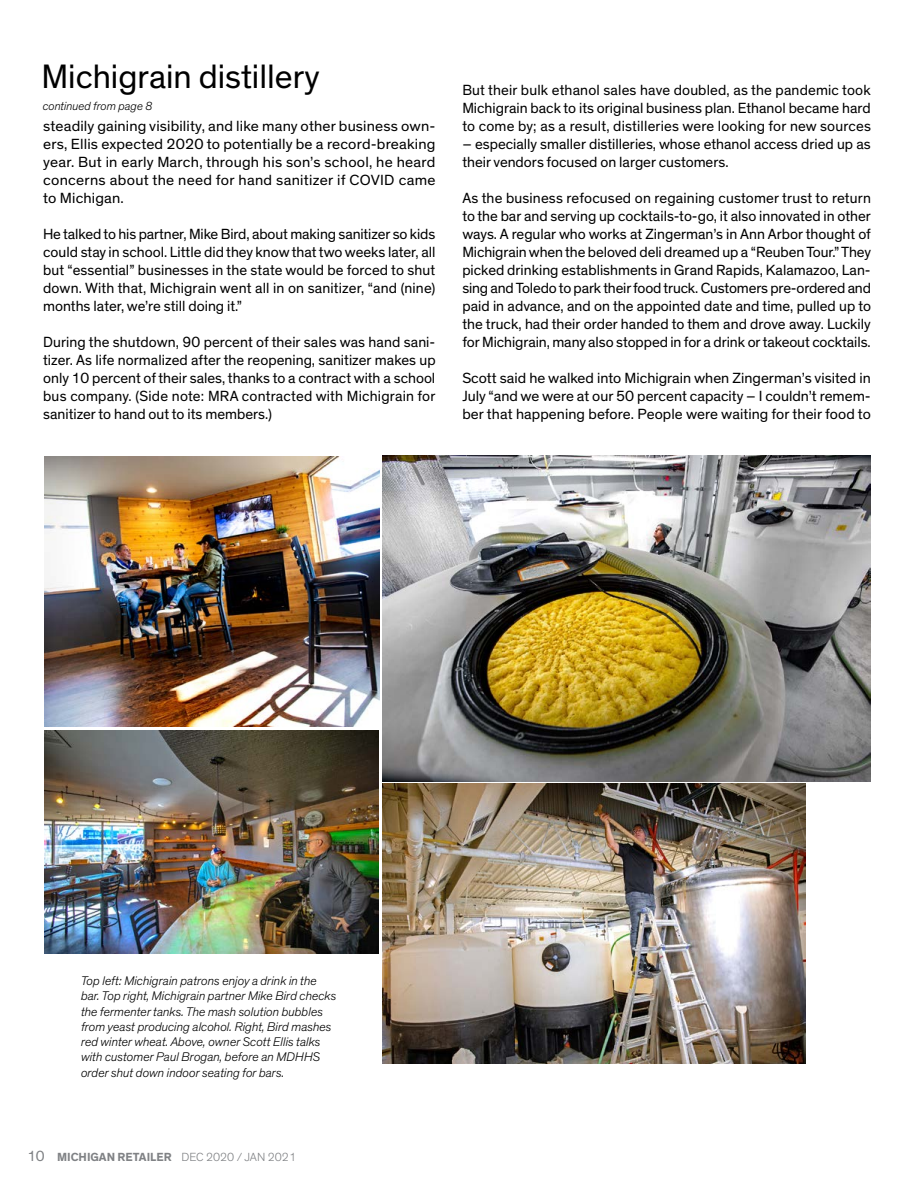
<style>
.page{position:relative;width:918px;height:1188px;background:#fff}
.page>*{position:absolute;margin:0;border:0;box-sizing:border-box;transform-origin:0 0}
.t1{font:34.5px "Theinhardt";color:#000}
.t2{font:15px/18px "Theinhardt";color:#000;text-align:justify}
.t3{font:15px/18px "Theinhardt";color:#000;text-align:justify;scale:1.04 1}
.t4{font:italic 300 12.75px/15.3px "Theinhardt";color:#000}
.t5{font:700 12px "Theinhardt";color:#808285}
.t6{font:italic 300 12px "Theinhardt";color:#000}
.s1{font-weight:400;font-size:15px}
.s2{font-weight:300}
</style>
<div class="page">
<img style="left:382px;top:456px;width:489px;height:325px">
<img style="left:44px;top:730px;width:335px;height:223px">
<img style="left:382px;top:784px;width:424px;height:280px">
<img style="left:44px;top:456px;width:335px;height:271px">
<h1 class="t1" style="left:42px;top:56px;width:280px">Michigrain distillery</h1>
<p class="t6" style="left:43px;top:99px;width:111px">continued from page 8</p>
<p class="t3" style="left:43px;top:117px;width:379px">steadily gaining visibility, and like many other business own&shy;ers, Ellis expected 2020 to potentially be a record-breaking year. But in early March, through his son’s school, he heard concerns about the need for hand sanitizer if COVID came to Michigan.</p>
<p class="t2" style="left:43px;top:225px;width:394px">He talked to his partner, Mike Bird, about making sanitizer so kids could stay in school. Little did they know that two weeks later, all but “essential” businesses in the state would be forced to shut down. With that, Michigrain went all in on sanitizer, “and (nine) months later, we’re still doing it.”</p>
<p class="t2" style="left:43px;top:333px;width:394px">During the shutdown, 90 percent of their sales was hand sani&shy;tizer. As life normalized after the reopening, sanitizer makes up only 10 percent of their sales, thanks to a contract with a school bus company. (Side note: MRA contracted with Michigrain for sanitizer to hand out to its members.)</p>
<p class="t2" style="left:462px;top:81px;width:410px">But their bulk ethanol sales have doubled, as the pandemic took Michigrain back to its original business plan. Ethanol became hard to come by; as a result, distilleries were looking for new sources</p>
<p class="t2" style="left:462px;top:135px;width:410px">– especially smaller distilleries, whose ethanol access dried up as their vendors focused on larger customers.</p>
<p class="t2" style="left:462px;top:189px;width:410px">As the business refocused on regaining customer trust to return to the bar and serving up cocktails-to-go, it also innovated in other ways. A regular who works at Zingerman’s in Ann Arbor thought of Michigrain when the beloved deli dreamed up a “Reuben Tour.” They picked drinking establishments in Grand Rapids, Kalamazoo, Lan&shy;sing and Toledo to park their food truck. Customers pre-ordered and paid in advance, and on the appointed date and time, pulled up to the truck, had their order handed to them and drove away. Luckily for Michigrain, many also stopped in for a drink or takeout cocktails.</p>
<p class="t2" style="left:462px;top:369px;width:410px">Scott said he walked into Michigrain when Zingerman’s visited in July “and we were at our 50 percent capacity – I couldn’t remem&shy;ber that happening before. People were waiting for their food to</p>
<p class="t4" style="left:81px;top:973px;width:257px">Top left: Michigrain patrons enjoy a drink in the bar. Top right, Michigrain partner Mike Bird checks the fermenter tanks. The mash solution bubbles from yeast producing alcohol. Right, Bird mashes red winter wheat. Above, owner Scott Ellis talks with customer Paul Brogan, before an MDHHS order shut down indoor seating for bars.</p>
<p class="t5" style="left:27px;top:1150px;width:271px"><span class="s1">10</span> MICHIGAN RETAILER <span class="s2">DEC 2020 / JAN 2021</span></p>
</div>
